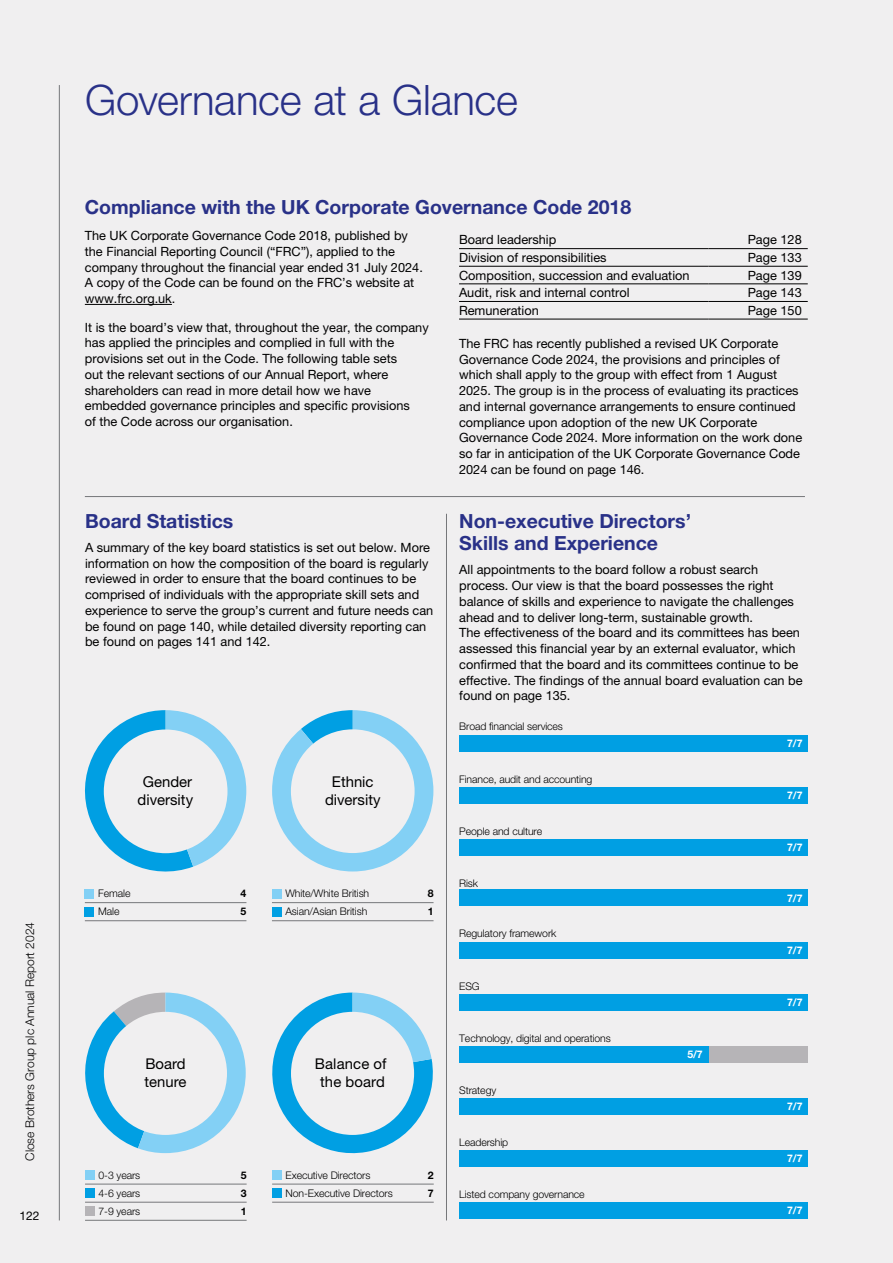
<style>
.page{position:relative;width:893px;height:1263px;background:#f0eff0}
.page>*{position:absolute;margin:0;border:0;box-sizing:border-box;transform-origin:0 0}
.t1{font:300 42px "Helvetica Neue LT Std";letter-spacing:-.005em;color:#293188}
.t2{font:700 19.5px/22.5px "Helvetica Neue LT Std";color:#293188}
.t3{font:14.85px/17.9px "Helvetica Neue LT Std";color:#000;text-align:center}
.t4{font:12.75px/15.8px "Helvetica Neue LT Std";color:#000}
.t5{font:300 12px "Helvetica Neue LT Std";color:#000}
.t6{font:12px "Helvetica Neue LT Std";color:#000}
.t7{font:300 11.55px "Helvetica Neue LT Std";letter-spacing:-.01em;color:#000}
.t8{font:300 10.5px "Helvetica Neue LT Std";letter-spacing:-.01em;color:#000}
.t9{font:700 10.5px "Helvetica Neue LT Std";color:#fff}
.t10{font:700 10.5px "Helvetica Neue LT Std";color:#000}
</style>
<div class="page">
<svg style="left:85px;top:710px;width:161px;height:162px"></svg>
<div style="left:104px;top:729px;width:123px;height:124px;background:#f0eff0;border-radius:50%"></div>
<svg style="left:272px;top:710px;width:161px;height:161px"></svg>
<div style="left:291px;top:729px;width:124px;height:124px;background:#f0eff0;border-radius:50%"></div>
<svg style="left:85px;top:992px;width:161px;height:161px"></svg>
<div style="left:104px;top:1012px;width:123px;height:123px;background:#f0eff0;border-radius:50%"></div>
<svg style="left:272px;top:992px;width:161px;height:162px"></svg>
<div style="left:291px;top:1012px;width:123px;height:123px;background:#f0eff0;border-radius:50%"></div>
<hr style="left:85px;top:304px;width:87px;height:1px;background:#000">
<div style="left:85px;top:889px;width:9px;height:9px;background:#83d0f5"></div>
<div style="left:272px;top:889px;width:9px;height:9px;background:#83d0f5"></div>
<div style="left:85px;top:1170px;width:9px;height:10px;background:#83d0f5"></div>
<div style="left:272px;top:1170px;width:9px;height:10px;background:#83d0f5"></div>
<div style="left:85px;top:907px;width:9px;height:9px;background:#009fe3"></div>
<div style="left:272px;top:907px;width:9px;height:9px;background:#009fe3"></div>
<div style="left:85px;top:1188px;width:9px;height:10px;background:#009fe3"></div>
<div style="left:272px;top:1188px;width:9px;height:10px;background:#009fe3"></div>
<div style="left:85px;top:1206px;width:9px;height:10px;background:#b6b4b7"></div>
<hr style="left:85px;top:902px;width:161px;height:1px;background:#76777a">
<hr style="left:272px;top:902px;width:162px;height:1px;background:#76777a">
<hr style="left:85px;top:1184px;width:162px;height:1px;background:#76777a">
<hr style="left:272px;top:1184px;width:162px;height:1px;background:#76777a">
<hr style="left:85px;top:920px;width:161px;height:1px;background:#76777a">
<hr style="left:272px;top:920px;width:162px;height:1px;background:#76777a">
<hr style="left:85px;top:1202px;width:162px;height:1px;background:#76777a">
<hr style="left:272px;top:1202px;width:162px;height:1px;background:#76777a">
<hr style="left:85px;top:1220px;width:162px;height:1px;background:#76777a">
<hr style="left:459px;top:248px;width:249px;height:1px;background:#000">
<hr style="left:708px;top:248px;width:100px;height:1px;background:#000">
<hr style="left:459px;top:266px;width:249px;height:1px;background:#000">
<hr style="left:708px;top:266px;width:100px;height:1px;background:#000">
<hr style="left:459px;top:284px;width:249px;height:1px;background:#000">
<hr style="left:708px;top:284px;width:100px;height:1px;background:#000">
<hr style="left:459px;top:301px;width:249px;height:1px;background:#000">
<hr style="left:708px;top:301px;width:100px;height:1px;background:#000">
<hr style="left:459px;top:319px;width:249px;height:1px;background:#000">
<hr style="left:708px;top:319px;width:100px;height:1px;background:#000">
<hr style="left:446px;top:514px;width:1px;height:706px;background:#76777a">
<hr style="left:85px;top:496px;width:720px;height:1px;background:#76777a">
<div style="left:459px;top:735px;width:349px;height:16px;background:#009fe3"></div>
<div style="left:459px;top:787px;width:349px;height:16px;background:#009fe3"></div>
<div style="left:459px;top:839px;width:349px;height:17px;background:#009fe3"></div>
<div style="left:459px;top:890px;width:349px;height:16px;background:#009fe3"></div>
<div style="left:459px;top:942px;width:349px;height:16px;background:#009fe3"></div>
<div style="left:459px;top:994px;width:349px;height:16px;background:#009fe3"></div>
<div style="left:709px;top:1046px;width:99px;height:17px;background:#b6b4b7"></div>
<div style="left:459px;top:1046px;width:250px;height:17px;background:#009fe3"></div>
<div style="left:459px;top:1098px;width:349px;height:17px;background:#009fe3"></div>
<div style="left:459px;top:1150px;width:349px;height:17px;background:#009fe3"></div>
<div style="left:459px;top:1202px;width:349px;height:17px;background:#009fe3"></div>
<hr style="left:59px;top:85px;width:1px;height:1135px;background:#76777a">
<p class="t5" style="left:23px;top:1161px;width:240px;rotate:-90deg">Close Brothers Group plc Annual Report 2024</p>
<p class="t6" style="left:19px;top:1209px;width:22px">122</p>
<h1 class="t1" style="left:85px;top:74px;width:434px">Governance at a Glance</h1>
<h2 class="t2" style="left:85px;top:195px;width:548px">Compliance with the UK Corporate Governance Code 2018</h2>
<p class="t4" style="left:85px;top:228px;width:340px">The UK Corporate Governance Code 2018, published by the Financial Reporting Council (“FRC”), applied to the company throughout the financial year ended 31 July 2024.<br>A copy of the Code can be found on the FRC’s website at www.frc.org.uk.</p>
<p class="t4" style="left:85px;top:319px;width:345px">It is the board’s view that, throughout the year, the company has applied the principles and complied in full with the provisions set out in the Code. The following table sets<br>out the relevant sections of our Annual Report, where shareholders can read in more detail how we have embedded governance principles and specific provisions<br>of the Code across our organisation.</p>
<p class="t4" style="left:459px;top:232px;width:99px">Board leadership</p>
<p class="t4" style="left:748px;top:232px;width:56px">Page 128</p>
<p class="t4" style="left:459px;top:249px;width:149px">Division of responsibilities</p>
<p class="t4" style="left:748px;top:249px;width:56px">Page 133</p>
<p class="t4" style="left:459px;top:267px;width:232px">Composition, succession and evaluation</p>
<p class="t4" style="left:748px;top:267px;width:56px">Page 139</p>
<p class="t4" style="left:459px;top:285px;width:172px">Audit, risk and internal control</p>
<p class="t4" style="left:748px;top:285px;width:56px">Page 143</p>
<p class="t4" style="left:459px;top:302px;width:81px">Remuneration</p>
<p class="t4" style="left:748px;top:302px;width:56px">Page 150</p>
<p class="t4" style="left:459px;top:335px;width:345px">The FRC has recently published a revised UK Corporate Governance Code 2024, the provisions and principles of which shall apply to the group with effect from 1 August 2025. The group is in the process of evaluating its practices and internal governance arrangements to ensure continued compliance upon adoption of the new UK Corporate Governance Code 2024. More information on the work done so far in anticipation of the UK Corporate Governance Code 2024 can be found on page 146.</p>
<h2 class="t2" style="left:85px;top:509px;width:150px">Board Statistics</h2>
<p class="t4" style="left:85px;top:539px;width:350px">A summary of the key board statistics is set out below. More information on how the composition of the board is regularly reviewed in order to ensure that the board continues to be comprised of individuals with the appropriate skill sets and experience to serve the group’s current and future needs can be found on page 140, while detailed diversity reporting can be found on pages 141 and 142.</p>
<h2 class="t2" style="left:459px;top:509px;width:233px">Non-executive Directors’<br>Skills and Experience</h2>
<p class="t4" style="left:459px;top:562px;width:345px">All appointments to the board follow a robust search process. Our view is that the board possesses the right balance of skills and experience to navigate the challenges ahead and to deliver long-term, sustainable growth.<br>The effectiveness of the board and its committees has been assessed this financial year by an external evaluator, which confirmed that the board and its committees continue to be effective. The findings of the annual board evaluation can be found on page 135.</p>
<p class="t8" style="left:459px;top:720px;width:105px">Broad financial services</p>
<p class="t9" style="left:787px;top:736px;width:17px">7/7</p>
<p class="t8" style="left:459px;top:772px;width:135px">Finance, audit and accounting</p>
<p class="t9" style="left:787px;top:789px;width:17px">7/7</p>
<p class="t8" style="left:459px;top:824px;width:85px">People and culture</p>
<p class="t9" style="left:787px;top:841px;width:17px">7/7</p>
<p class="t8" style="left:459px;top:877px;width:20px">Risk</p>
<p class="t9" style="left:787px;top:891px;width:17px">7/7</p>
<p class="t8" style="left:459px;top:927px;width:99px">Regulatory framework</p>
<p class="t9" style="left:787px;top:943px;width:17px">7/7</p>
<p class="t8" style="left:459px;top:979px;width:22px">ESG</p>
<p class="t9" style="left:787px;top:995px;width:17px">7/7</p>
<p class="t8" style="left:459px;top:1031px;width:153px">Technology, digital and operations</p>
<p class="t9" style="left:687px;top:1048px;width:17px">5/7</p>
<p class="t8" style="left:459px;top:1083px;width:39px">Strategy</p>
<p class="t9" style="left:787px;top:1100px;width:17px">7/7</p>
<p class="t8" style="left:459px;top:1136px;width:51px">Leadership</p>
<p class="t9" style="left:787px;top:1152px;width:17px">7/7</p>
<p class="t8" style="left:459px;top:1187px;width:127px">Listed company governance</p>
<p class="t9" style="left:787px;top:1204px;width:17px">7/7</p>
<p class="t3" style="left:138px;top:772px;width:57px">Gender diversity</p>
<p class="t3" style="left:325px;top:772px;width:57px">Ethnic diversity</p>
<p class="t7" style="left:463px;top:780px;width:32px">British</p>
<p class="t7" style="left:463px;top:829px;width:32px">British</p>
<p class="t8" style="left:98px;top:887px;width:34px">Female</p>
<p class="t8" style="left:285px;top:887px;width:85px">White/White British</p>
<p class="t10" style="left:241px;top:887px;width:7px">4</p>
<p class="t10" style="left:428px;top:887px;width:7px">8</p>
<p class="t8" style="left:98px;top:905px;width:23px">Male</p>
<p class="t8" style="left:285px;top:905px;width:83px">Asian/Asian British</p>
<p class="t10" style="left:241px;top:905px;width:7px">5</p>
<p class="t10" style="left:428px;top:905px;width:7px">1</p>
<p class="t7" style="left:462px;top:1034px;width:48px">Executive</p>
<p class="t3" style="left:145px;top:1054px;width:44px;text-align:left">Board tenure</p>
<p class="t3" style="left:315px;top:1054px;width:73px">Balance of the board</p>
<p class="t7" style="left:462px;top:1083px;width:36px">ecutive</p>
<p class="t8" style="left:99px;top:1168px;width:43px">0-3 years</p>
<p class="t8" style="left:286px;top:1168px;width:86px">Executive Directors</p>
<p class="t10" style="left:241px;top:1168px;width:7px">5</p>
<p class="t10" style="left:428px;top:1168px;width:7px">2</p>
<p class="t8" style="left:99px;top:1187px;width:43px">4-6 years</p>
<p class="t8" style="left:286px;top:1187px;width:109px">Non-Executive Directors</p>
<p class="t10" style="left:241px;top:1187px;width:7px">3</p>
<p class="t10" style="left:428px;top:1187px;width:7px">7</p>
<p class="t8" style="left:99px;top:1205px;width:43px">7-9 years</p>
<p class="t10" style="left:241px;top:1205px;width:7px">1</p>
</div>
